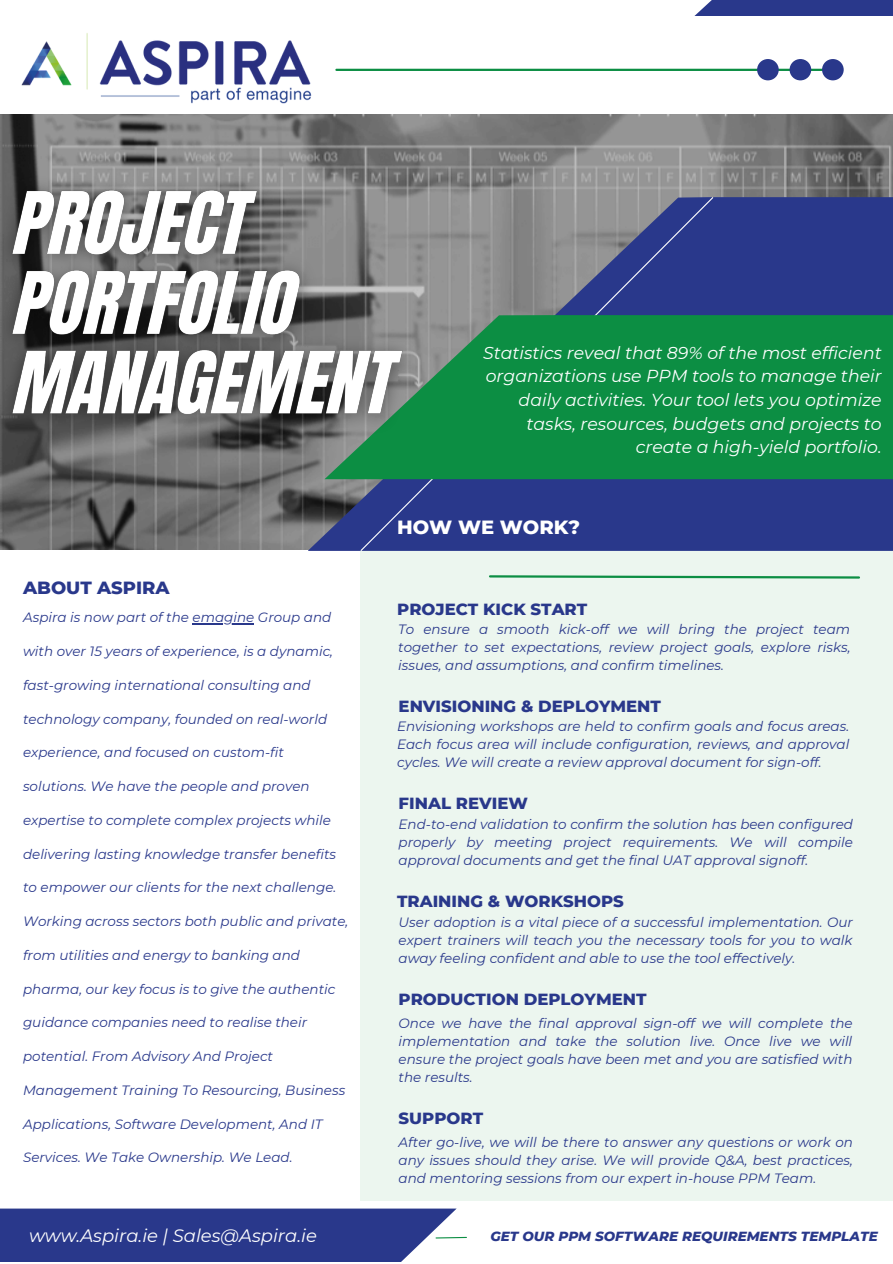
<style>
.page{position:relative;width:893px;height:1264px;background:#fff}
.page>*{position:absolute;margin:0;border:0;box-sizing:border-box;transform-origin:0 0}
.t1{font:800 19.5px "Montserrat";color:#fff}
.t2{font:italic 18px "Montserrat";color:#fff}
.t3{font:800 18px "Montserrat";color:#29388b}
.t4{font:italic 17.25px/23.5px "Montserrat";color:#fff;text-align:right}
.t5{font:800 16.5px "Montserrat";color:#29388b}
.t6{font:italic 13.5px/18px "Montserrat";color:#29388b;text-align:justify}
.t7{font:italic 800 13.5px "Montserrat";color:#29388b}
</style>
<div class="page">
<div style="left:360px;top:539px;width:532px;height:661px;background:#ecf6ef"></div>
<img style="left:0;top:115px;width:892px;height:434px">
<div style="left:308px;top:197px;width:584px;height:354px;background:#29388b"></div>
<div style="left:694px;top:0;width:198px;height:16px;background:#29388b"></div>
<svg style="left:359px;top:196px;width:355px;height:355px"></svg>
<div style="left:324px;top:315px;width:568px;height:164px;background:#0c8e43"></div>
<hr style="left:336px;top:69px;width:494px;height:2px;background:#0c8e43">
<svg style="left:0;top:1208px;width:467px;height:54px;background:#3c4a95"></svg>
<svg style="left:489px;top:575px;width:371px;height:4px"></svg>
<svg style="left:757px;top:59px;width:86px;height:21px"></svg>
<img style="left:21px;top:33px;width:291px;height:71px">
<img style="left:0;top:148px;width:428px;height:320px">
<hr style="left:192px;top:623px;width:62px;height:1px;background:#29388b">
<p class="t3" style="left:23px;top:576px;width:148px">ABOUT ASPIRA</p>
<p class="t6" style="left:23px;top:608px;width:310px">Aspira is now part of the emagine Group and</p>
<p class="t6" style="left:23px;top:642px;width:311px">with over 15 years of experience, is a dynamic,</p>
<p class="t6" style="left:23px;top:676px;width:289px">fast-growing international consulting and</p>
<p class="t6" style="left:23px;top:709px;width:305px">technology company, founded on real-world</p>
<p class="t6" style="left:23px;top:743px;width:262px">experience, and focused on custom-fit</p>
<p class="t6" style="left:23px;top:777px;width:288px">solutions. We have the people and proven</p>
<p class="t6" style="left:23px;top:811px;width:309px">expertise to complete complex projects while</p>
<p class="t6" style="left:23px;top:844px;width:314px">delivering lasting knowledge transfer benefits</p>
<p class="t6" style="left:23px;top:878px;width:315px">to empower our clients for the next challenge.</p>
<p class="t6" style="left:23px;top:912px;width:327px">Working across sectors both public and private,</p>
<p class="t6" style="left:23px;top:946px;width:278px">from utilities and energy to banking and</p>
<p class="t6" style="left:23px;top:979px;width:314px">pharma, our key focus is to give the authentic</p>
<p class="t6" style="left:23px;top:1013px;width:285px">guidance companies need to realise their</p>
<p class="t6" style="left:23px;top:1047px;width:251px">potential. From Advisory And Project</p>
<p class="t6" style="left:23px;top:1080px;width:324px">Management Training To Resourcing, Business</p>
<p class="t6" style="left:23px;top:1114px;width:301px">Applications, Software Development, And IT</p>
<p class="t6" style="left:23px;top:1148px;width:271px">Services. We Take Ownership. We Lead.</p>
<p class="t2" style="left:29px;top:1224px;width:289px">www.Aspira.ie | Sales@Aspira.ie</p>
<p class="t4" style="left:483px;top:341px;width:400px">Statistics reveal that 89% of the most efficient organizations use PPM tools to manage their daily activities. Your tool lets you optimize tasks, resources, budgets and projects to create a high-yield portfolio.</p>
<p class="t1" style="left:397px;top:515px;width:184px">HOW WE WORK?</p>
<p class="t5" style="left:397px;top:598px;width:191px">PROJECT KICK START</p>
<p class="t6" style="left:398px;top:620px;width:454px">To ensure a smooth kick-off we will bring the project team together to set expectations, review project goals, explore risks, issues, and assumptions, and confirm timelines.</p>
<p class="t5" style="left:398px;top:695px;width:264px">ENVISIONING &amp; DEPLOYMENT</p>
<p class="t6" style="left:397px;top:717px;width:453px">Envisioning workshops are held to confirm goals and focus areas.<br>Each focus area will include configuration, reviews, and approval cycles. We will create a review approval document for sign-off.</p>
<p class="t5" style="left:398px;top:793px;width:131px">FINAL REVIEW</p>
<p class="t6" style="left:398px;top:815px;width:456px">End-to-end validation to confirm the solution has been configured properly by meeting project requirements. We will compile approval documents and get the final UAT approval signoff.</p>
<p class="t5" style="left:397px;top:891px;width:228px">TRAINING &amp; WORKSHOPS</p>
<p class="t6" style="left:398px;top:913px;width:455px">User adoption is a vital piece of a successful implementation. Our expert trainers will teach you the necessary tools for you to walk away feeling confident and able to use the tool effectively.</p>
<p class="t5" style="left:398px;top:989px;width:249px">PRODUCTION DEPLOYMENT</p>
<p class="t6" style="left:398px;top:1013px;width:455px">Once we have the final approval sign-off we will complete the implementation and take the solution live. Once live we will ensure the project goals have been met and you are satisfied with the results.</p>
<p class="t5" style="left:398px;top:1107px;width:86px">SUPPORT</p>
<p class="t6" style="left:398px;top:1132px;width:456px">After go-live, we will be there to answer any questions or work on any issues should they arise. We will provide Q&amp;A, best practices, and mentoring sessions from our expert in-house PPM Team.</p>
<p class="t7" style="left:490px;top:1228px;width:389px">GET OUR PPM SOFTWARE REQUIREMENTS TEMPLATE</p>
</div>
